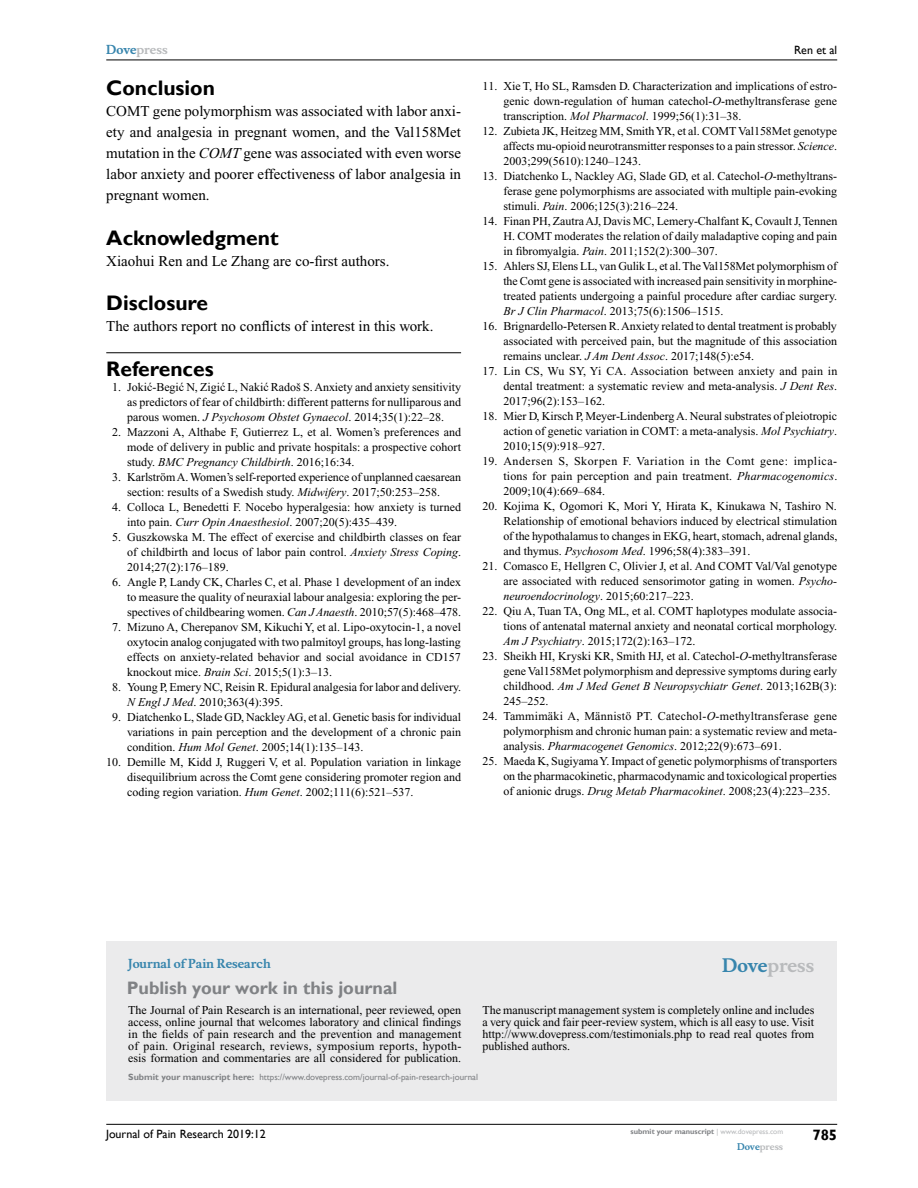
<style>
.page{position:relative;width:918px;height:1188px;background:#fff}
.page>*{position:absolute;margin:0;border:0;box-sizing:border-box;transform-origin:0 0}
.t1{font:700 21px "Gill Sans";color:#000}
.t2{font:700 18px "Gill Sans";color:#808285}
.t3{font:700 18px "Musee";color:#b8babc}
.t4{font:15px/21px "Times New Roman";color:#000;text-align:justify}
.t5{font:700 15px "Gill Sans";color:#000}
.t6{font:12px/15px "Times New Roman";color:#000;text-align:justify}
.t7{font:12px "Gill Sans";color:#000}
.t8{font:700 12px "Musee";color:#3785ad}
.t9{font:700 12px "Musee";color:#b8babc}
.t10{font:9px "Gill Sans";color:#808285}
.t11{font:700 9px "Musee";color:#b8babc}
.t12{font:700 7.5px "Gill Sans";color:#808285}
.s1{color:#3785ad}
.s2{font-style:italic}
.s3{font-style:inherit}
.s4{font-weight:700}
.s5{font-weight:400;color:#b8babc}
</style>
<div class="page">
<div style="left:106px;top:941px;width:731px;height:159px;background:#ebebec"></div>
<hr style="left:106px;top:1124px;width:731px;height:1px;background:#000">
<hr style="left:106px;top:60px;width:731px;height:1px;background:#000">
<hr style="left:106px;top:352px;width:355px;height:1px;background:#000">
<p class="t9" style="left:106px;top:43px;width:63px"><span class="s1">Dove</span>press</p>
<h1 class="t1" style="left:106px;top:76px;width:110px">Conclusion</h1>
<p class="t4" style="left:106px;top:101px;width:356px">COMT gene polymorphism was associated with labor anxi&shy;ety and analgesia in pregnant women, and the Val158Met mutation in the <span class="s2">COMT</span> gene was associated with even worse labor anxiety and poorer effectiveness of labor analgesia in pregnant women.</p>
<h1 class="t1" style="left:106px;top:226px;width:174px">Acknowledgment</h1>
<p class="t4" style="left:106px;top:251px;width:285px">Xiaohui Ren and Le Zhang are co-first authors.</p>
<h1 class="t1" style="left:106px;top:290px;width:103px">Disclosure</h1>
<p class="t4" style="left:106px;top:315px;width:329px">The authors report no conflicts of interest in this work.</p>
<h1 class="t1" style="left:106px;top:356px;width:109px">References</h1>
<p class="t6" style="left:127px;top:379px;width:335px;text-indent:-15px">1. Joki<span class="s3">ć</span>-Begi<span class="s3">ć</span> N, Zigi<span class="s3">ć</span> L, Naki<span class="s3">ć</span> Radoš S. Anxiety and anxiety sensitivity as predictors of fear of childbirth: different patterns for nulliparous and parous women. <span class="s2">J Psychosom Obstet Gynaecol</span>. 2014;35(1):22–28.</p>
<p class="t6" style="left:127px;top:424px;width:335px;text-indent:-15px">2. Mazzoni A, Althabe F, Gutierrez L, et al. Women’s preferences and mode of delivery in public and private hospitals: a prospective cohort study. <span class="s2">BMC Pregnancy Childbirth</span>. 2016;16:34.</p>
<p class="t6" style="left:112px;top:469px;width:350px;text-align:center">3. Karlström A. Women’s self-reported experience of unplanned caesarean section: results of a Swedish study. <span class="s2">Midwifery</span>. 2017;50:253–258.</p>
<p class="t6" style="left:127px;top:499px;width:335px;text-indent:-15px">4. Colloca L, Benedetti F. Nocebo hyperalgesia: how anxiety is turned into pain. <span class="s2">Curr Opin Anaesthesiol</span>. 2007;20(5):435–439.</p>
<p class="t6" style="left:127px;top:529px;width:335px;text-indent:-15px">5. Guszkowska M. The effect of exercise and childbirth classes on fear of childbirth and locus of labor pain control. <span class="s2">Anxiety Stress Coping</span>.<br>2014;27(2):176–189.</p>
<p class="t6" style="left:127px;top:574px;width:335px;text-indent:-15px">6. Angle P, Landy CK, Charles C, et al. Phase 1 development of an index to measure the quality of neuraxial labour analgesia: exploring the per&shy;spectives of childbearing women. <span class="s2">Can J Anaesth</span>. 2010;57(5):468–478.</p>
<p class="t6" style="left:127px;top:619px;width:335px;text-indent:-15px">7. Mizuno A, Cherepanov SM, Kikuchi Y, et al. Lipo-oxytocin-1, a novel oxytocin analog conjugated with two palmitoyl groups, has long-lasting effects on anxiety-related behavior and social avoidance in CD157 knockout mice. <span class="s2">Brain Sci</span>. 2015;5(1):3–13.</p>
<p class="t6" style="left:127px;top:679px;width:335px;text-indent:-15px">8. Young P, Emery NC, Reisin R. Epidural analgesia for labor and delivery.<br><span class="s2">N Engl J Med</span>. 2010;363(4):395.</p>
<p class="t6" style="left:127px;top:709px;width:335px;text-indent:-15px">9. Diatchenko L, Slade GD, Nackley AG, et al. Genetic basis for individual variations in pain perception and the development of a chronic pain condition. <span class="s2">Hum Mol Genet</span>. 2005;14(1):135–143.</p>
<p class="t6" style="left:127px;top:754px;width:335px;text-indent:-21px">10. Demille M, Kidd J, Ruggeri V, et al. Population variation in linkage disequilibrium across the Comt gene considering promoter region and coding region variation. <span class="s2">Hum Genet</span>. 2002;111(6):521–537.</p>
<p class="t7" style="left:794px;top:43px;width:45px">Ren et al</p>
<p class="t6" style="left:503px;top:79px;width:335px;text-indent:-21px">11. Xie T, Ho SL, Ramsden D. Characterization and implications of estro&shy;genic down-regulation of human catechol-<span class="s2">O</span>-methyltransferase gene transcription. <span class="s2">Mol Pharmacol</span>. 1999;56(1):31–38.</p>
<p class="t6" style="left:503px;top:124px;width:335px;text-indent:-21px">12. Zubieta JK, Heitzeg MM, Smith YR, et al. COMT Val158Met genotype affects mu-opioid neurotransmitter responses to a pain stressor. <span class="s2">Science</span>.<br>2003;299(5610):1240–1243.</p>
<p class="t6" style="left:503px;top:169px;width:335px;text-indent:-21px">13. Diatchenko L, Nackley AG, Slade GD, et al. Catechol-<span class="s2">O</span>-methyltrans&shy;ferase gene polymorphisms are associated with multiple pain-evoking stimuli. <span class="s2">Pain</span>. 2006;125(3):216–224.</p>
<p class="t6" style="left:503px;top:214px;width:335px;text-indent:-21px">14. Finan PH, Zautra AJ, Davis MC, Lemery-Chalfant K, Covault J, Tennen H. COMT moderates the relation of daily maladaptive coping and pain in fibromyalgia. <span class="s2">Pain</span>. 2011;152(2):300–307.</p>
<p class="t6" style="left:503px;top:259px;width:335px;text-indent:-21px">15. Ahlers SJ, Elens LL, van Gulik L, et al. The Val158Met polymorphism of the Comt gene is associated with increased pain sensitivity in morphine&shy;treated patients undergoing a painful procedure after cardiac surgery.<br><span class="s2">Br J Clin Pharmacol</span>. 2013;75(6):1506–1515.</p>
<p class="t6" style="left:503px;top:319px;width:335px;text-indent:-21px">16. Brignardello-Petersen R. Anxiety related to dental treatment is probably associated with perceived pain, but the magnitude of this association remains unclear. <span class="s2">J Am Dent Assoc</span>. 2017;148(5):e54.</p>
<p class="t6" style="left:503px;top:364px;width:335px;text-indent:-21px">17. Lin CS, Wu SY, Yi CA. Association between anxiety and pain in dental treatment: a systematic review and meta-analysis. <span class="s2">J Dent Res</span>.<br>2017;96(2):153–162.</p>
<p class="t6" style="left:503px;top:409px;width:335px;text-indent:-21px">18. Mier D, Kirsch P, Meyer-Lindenberg A. Neural substrates of pleiotropic action of genetic variation in COMT: a meta-analysis. <span class="s2">Mol Psychiatry</span>.<br>2010;15(9):918–927.</p>
<p class="t6" style="left:503px;top:454px;width:336px;text-indent:-21px">19. Andersen S, Skorpen F. Variation in the Comt gene: implica&shy;tions for pain perception and pain treatment. <span class="s2">Pharmacogenomics</span>.<br>2009;10(4):669–684.</p>
<p class="t6" style="left:503px;top:499px;width:335px;text-indent:-21px">20. Kojima K, Ogomori K, Mori Y, Hirata K, Kinukawa N, Tashiro N.<br>Relationship of emotional behaviors induced by electrical stimulation of the hypothalamus to changes in EKG, heart, stomach, adrenal glands, and thymus. <span class="s2">Psychosom Med</span>. 1996;58(4):383–391.</p>
<p class="t6" style="left:503px;top:559px;width:335px;text-indent:-21px">21. Comasco E, Hellgren C, Olivier J, et al. And COMT Val/Val genotype are associated with reduced sensorimotor gating in women. <span class="s2">Psycho&shy;neuroendocrinology</span>. 2015;60:217–223.</p>
<p class="t6" style="left:503px;top:604px;width:335px;text-indent:-21px">22. Qiu A, Tuan TA, Ong ML, et al. COMT haplotypes modulate associa&shy;tions of antenatal maternal anxiety and neonatal cortical morphology.<br><span class="s2">Am J Psychiatry</span>. 2015;172(2):163–172.</p>
<p class="t6" style="left:503px;top:649px;width:335px;text-indent:-21px">23. Sheikh HI, Kryski KR, Smith HJ, et al. Catechol-<span class="s2">O</span>-methyltransferase gene Val158Met polymorphism and depressive symptoms during early childhood. <span class="s2">Am J Med Genet B Neuropsychiatr Genet</span>. 2013;162B(3):<br>245–252.</p>
<p class="t6" style="left:503px;top:709px;width:335px;text-indent:-21px">24. Tammimäki A, Männistö PT. Catechol-<span class="s2">O</span>-methyltransferase gene polymorphism and chronic human pain: a systematic review and meta&shy;analysis. <span class="s2">Pharmacogenet Genomics</span>. 2012;22(9):673–691.</p>
<p class="t6" style="left:503px;top:754px;width:335px;text-indent:-21px">25. Maeda K, Sugiyama Y. Impact of genetic polymorphisms of transporters on the pharmacokinetic, pharmacodynamic and toxicological properties of anionic drugs. <span class="s2">Drug Metab Pharmacokinet</span>. 2008;23(4):223–235.</p>
<p class="t8" style="left:128px;top:956px;width:144px">Journal of Pain Research</p>
<h2 class="t2" style="left:127px;top:977px;width:272px">Publish your work in this journal</h2>
<h2 class="t3" style="left:722px;top:955px;width:94px"><span class="s1">Dove</span>press</h2>
<p class="t6" style="left:128px;top:1004px;width:335px;line-height:12px">The Journal of Pain Research is an international, peer reviewed, open access, online journal that welcomes laboratory and clinical findings in the fields of pain research and the prevention and management of pain. Original research, reviews, symposium reports, hypoth&shy;esis formation and commentaries are all considered for publication.</p>
<p class="t6" style="left:482px;top:1004px;width:334px;line-height:12px">The manuscript management system is completely online and includes a very quick and fair peer-review system, which is all easy to use. Visit http://www.dovepress.com/testimonials.php to read real quotes from published authors.</p>
<p class="t10" style="left:128px;top:1072px;width:351px"><span class="s4">Submit your manuscript here:</span> https://www.dovepress.com/journal-of-pain-research-journal</p>
<p class="t7" style="left:106px;top:1127px;width:161px">Journal of Pain Research 2019:12</p>
<p class="t12" style="left:631px;top:1127px;width:154px">submit your manuscript <span class="s5">| www.dovepress.com</span></p>
<p class="t11" style="left:737px;top:1141px;width:48px"><span class="s1">Dove</span>press</p>
<p class="t5" style="left:812px;top:1126px;width:26px">785</p>
</div>
